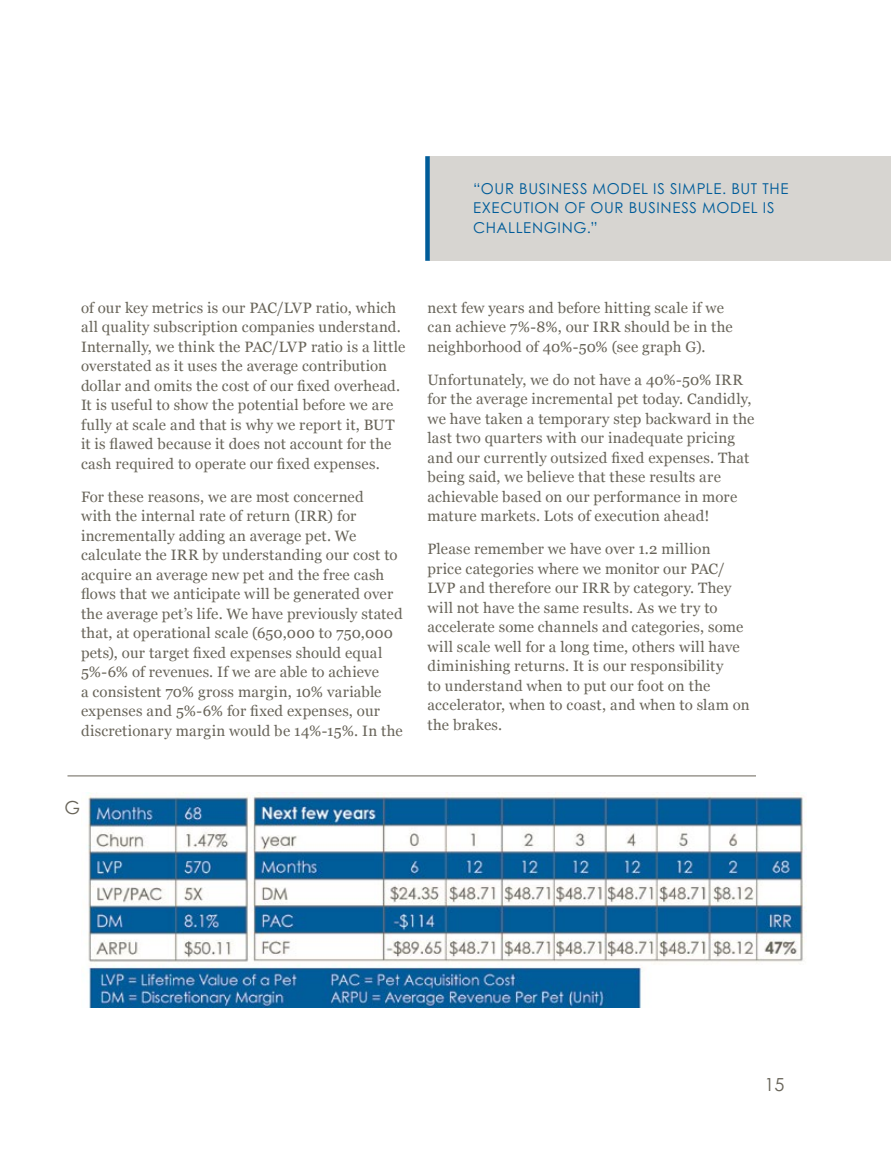
<style>
.page{position:relative;width:891px;height:1161px;background:#fff}
.page>*{position:absolute;margin:0;border:0;box-sizing:border-box;transform-origin:0 0}
.t1{font:18px "Century Gothic Pro";color:#686459}
.t2{font:15px/19.5px "Georgia";letter-spacing:.015em;color:#686459}
.t3{font:15px/19.5px "Century Gothic Pro";letter-spacing:.045em;color:#005c99}
</style>
<div class="page">
<img style="left:87px;top:793px;width:717px;height:214px">
<div style="left:430px;top:156px;width:461px;height:105px;background:#d7d5d1"></div>
<div style="left:425px;top:156px;width:5px;height:105px;background:#005c99"></div>
<hr style="left:68px;top:776px;width:688px;height:1px;background:#686459">
<p class="t3" style="left:473px;top:178px;width:317px">“OUR BUSINESS MODEL IS SIMPLE. BUT THE<br>EXECUTION OF OUR BUSINESS MODEL IS<br>CHALLENGING.”</p>
<p class="t2" style="left:81px;top:298px;width:326px">of our key metrics is our PAC/LVP ratio, which all quality subscription companies understand.<br>Internally, we think the PAC/LVP ratio is a little overstated as it uses the average contribution dollar and omits the cost of our fixed overhead.<br>It is useful to show the potential before we are fully at scale and that is why we report it, BUT it is flawed because it does not account for the cash required to operate our fixed expenses.</p>
<p class="t2" style="left:81px;top:487px;width:323px">For these reasons, we are most concerned<br>with the internal rate of return (IRR) for incrementally adding an average pet. We calculate the IRR by understanding our cost to acquire an average new pet and the free cash flows that we anticipate will be generated over the average pet’s life. We have previously stated that, at operational scale (650,000 to 750,000 pets), our target fixed expenses should equal 5%-6% of revenues. If we are able to achieve<br>a consistent 70% gross margin, 10% variable expenses and 5%-6% for fixed expenses, our discretionary margin would be 14%-15%. In the</p>
<p class="t2" style="left:428px;top:298px;width:307px">next few years and before hitting scale if we can achieve 7%-8%, our IRR should be in the neighborhood of 40%-50% (see graph G).</p>
<p class="t2" style="left:428px;top:370px;width:329px">Unfortunately, we do not have a 40%-50% IRR for the average incremental pet today. Candidly, we have taken a temporary step backward in the last two quarters with our inadequate pricing and our currently outsized fixed expenses. That being said, we believe that these results are achievable based on our performance in more mature markets. Lots of execution ahead!</p>
<p class="t2" style="left:428px;top:540px;width:324px">Please remember we have over 1.2 million<br>price categories where we monitor our PAC/ LVP and therefore our IRR by category. They will not have the same results. As we try to accelerate some channels and categories, some will scale well for a long time, others will have diminishing returns. It is our responsibility<br>to understand when to put our foot on the accelerator, when to coast, and when to slam on the brakes.</p>
<p class="t1" style="left:64px;top:797px;width:17px">G</p>
<p class="t1" style="left:765px;top:1073px;width:21px">15</p>
</div>
